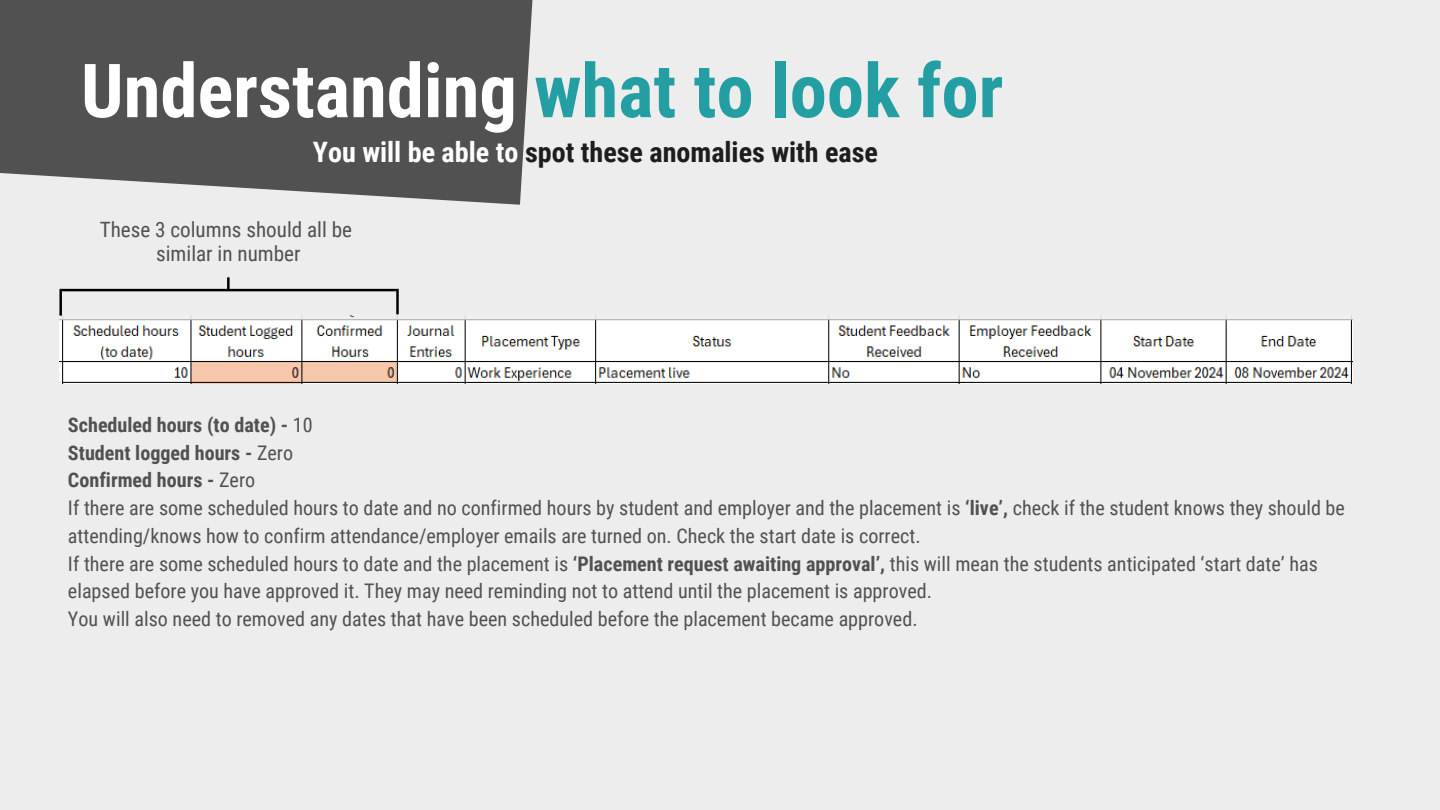
<style>
.page{position:relative;width:1440px;height:810px;background:#ededed}
.page>*{position:absolute;margin:0;border:0;box-sizing:border-box;transform-origin:0 0}
.t1{font:700 74.7px "Roboto Condensed";color:#fff}
.t2{font:700 28.1px "Roboto Condensed";color:#1d1d1b}
.t3{font:21.1px "Roboto Condensed";color:#515151}
.t4{font:20.1px/27.8px "Roboto Condensed";color:#515151}
.t5{font:700 20.1px "Roboto Condensed";color:#515151}
.s1{color:#239ea2}
.s2{color:#fff}
.s3{font-weight:400}
.s4{font-weight:700}
</style>
<div class="page">
<img style="left:59px;top:315px;width:1294px;height:69px">
<svg style="left:0;top:0;width:533px;height:205px;fill:#515151"></svg>
<svg style="left:59px;top:277px;width:340px;height:39px"></svg>
<p class="t1" style="left:81px;top:48px;width:924px">Understanding <span class="s1">what to look for</span></p>
<h1 class="t2" style="left:313px;top:136px;width:567px"><span class="s2">You will be able to</span> spot these anomalies with ease</h1>
<p class="t3" style="left:100px;top:217px;width:254px">These 3 columns should all be</p>
<p class="t3" style="left:156px;top:242px;width:146px">similar in number</p>
<h2 class="t5" style="left:68px;top:413px;width:246px">Scheduled hours (to date) - <span class="s3">10</span></h2>
<p class="t5" style="left:68px;top:441px;width:227px">Student logged hours - <span class="s3">Zero</span></p>
<p class="t5" style="left:68px;top:469px;width:189px">Confirmed hours - <span class="s3">Zero</span></p>
<p class="t4" style="left:68px;top:494px;width:1278px">If there are some scheduled hours to date and no confirmed hours by student and employer and the placement is <span class="s4">‘live’,</span> check if the student knows they should be attending/knows how to confirm attendance/employer emails are turned on. Check the start date is correct.</p>
<p class="t4" style="left:68px;top:550px;width:1251px">If there are some scheduled hours to date and the placement is <span class="s4">‘Placement request awaiting approval’,</span> this will mean the students anticipated ‘start date’ has elapsed before you have approved it. They may need reminding not to attend until the placement is approved.</p>
<p class="t4" style="left:68px;top:605px;width:851px">You will also need to removed any dates that have been scheduled before the placement became approved.</p>
</div>
